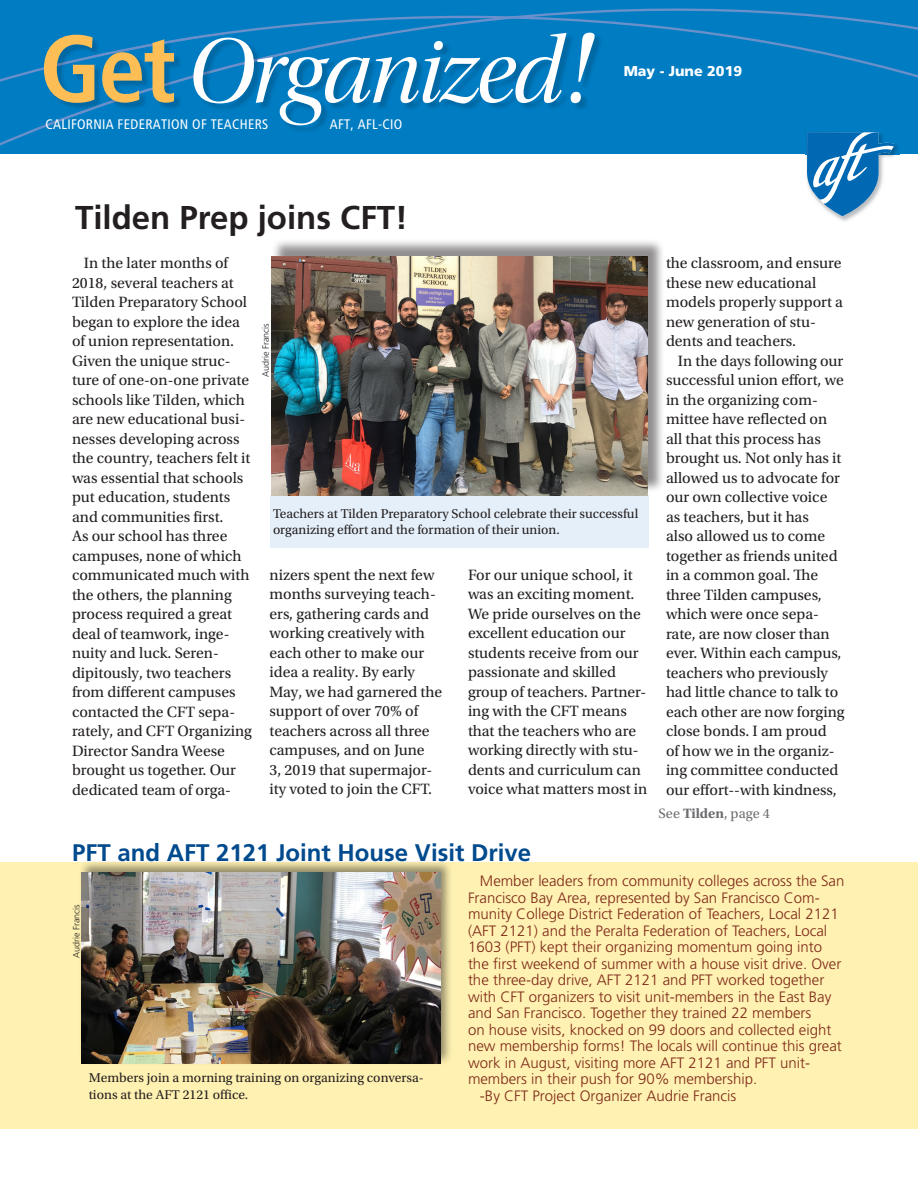
<style>
.page{position:relative;width:918px;height:1188px;background:#fff}
.page>*{position:absolute;margin:0;border:0;box-sizing:border-box;transform-origin:0 0}
.t1{font:94.95px "Utopia Std Disp It";letter-spacing:-.03em;color:#fff}
.EE_byline_ID{font:700 33px "Frutiger LT Std";color:#231f20}
.EE_byline_ID-2{font:700 24px "Frutiger LT Std";color:#004a8d}
.EE_byline_ID-3{font:15.75px/19.5px "Utopia Std";color:#231f20}
.EE_byline_ID-4{font:300 15px/16.5px "Frutiger LT Std";color:#7d2918}
.EE_byline_ID-5{font:14.25px "Utopia Std";color:#6c6d70}
.EE_byline_ID-6{font:900 14.25px "Frutiger LT Std";color:#fff}
.t2{font:condensed 13.8px "Frutiger LT Std";letter-spacing:.02em;color:#fff}
.EE_caption{font:13.5px/16.5px "Utopia Std";color:#231f20}
.EE_byline_ID-7{font:13.5px/16.5px "Utopia Std";color:#231f20}
.EE_caption-2{font:300 9px "Frutiger LT Std";color:#231f20}
.s1{font-family:"Frutiger LT Std";font-weight:700;font-stretch:condensed;color:#fdbe56}
.s2{font-size:104.4px}
.s3{font-weight:700}
</style>
<div class="page">
<div style="left:0;top:1px;width:918px;height:154px;background:#007cc2"></div>
<img style="left:46px;top:34px;width:556px;height:99px">
<img style="left:46px;top:34px;width:346px;height:93px">
<img style="left:805px;top:131px;width:94px;height:90px">
<svg style="left:807px;top:132px;width:87px;height:84px"></svg>
<div style="left:0;top:862px;width:918px;height:267px;background:#fff1b1"></div>
<div style="left:270px;top:496px;width:378px;height:52px;background:#e5eff9"></div>
<div style="left:271px;top:238px;width:394px;height:255px;background:#231f20;opacity:.5"></div>
<img style="left:271px;top:257px;width:377px;height:239px">
<div style="left:78px;top:859px;width:375px;height:208px;background:#231f20;opacity:.5"></div>
<img style="left:82px;top:872px;width:358px;height:191px">
<h1 class="t1" style="left:40px;top:22px;width:553px"><span class="s1">Get</span>Organized<span class="s2">!</span></h1>
<p class="t2" style="left:46px;top:116px;width:224px">CALIFORNIA FEDERATION OF TEACHERS</p>
<p class="t2" style="left:330px;top:116px;width:74px">AFT, AFL-CIO</p>
<p class="EE_byline_ID-6" style="left:624px;top:62px;width:120px">May - June 2019</p>
<p class="EE_byline_ID" style="left:75px;top:198px;width:335px">Tilden Prep joins CFT!</p>
<p class="EE_byline_ID-3" style="left:72px;top:254px;width:181px;text-indent:12px">In the later months of<br>2018, several teachers at<br>Tilden Preparatory School began to explore the idea of union representation.<br>Given the unique struc&shy;ture of one-on-one private schools like Tilden, which are new educational busi&shy;nesses developing across the country, teachers felt it was essential that schools put education, students and communities first.<br>As our school has three campuses, none of which communicated much with the others, the planning process required a great deal of teamwork, inge&shy;nuity and luck. Seren&shy;dipitously, two teachers from different campuses contacted the CFT sepa&shy;rately, and CFT Organizing<br>Director Sandra Weese brought us together. Our dedicated team of orga-</p>
<p class="EE_caption-2" style="left:261px;top:377px;width:56px;rotate:-90deg">Audrie Francis</p>
<p class="EE_caption" style="left:273px;top:505px;width:367px">Teachers at Tilden Preparatory School celebrate their successful organizing effort and the formation of their union.</p>
<p class="EE_byline_ID-3" style="left:270px;top:565px;width:174px">nizers spent the next few months surveying teach&shy;ers, gathering cards and working creatively with each other to make our idea a reality. By early<br>May, we had garnered the support of over 70% of teachers across all three campuses, and on June<br>3, 2019 that supermajor&shy;ity voted to join the CFT.</p>
<p class="EE_byline_ID-3" style="left:468px;top:565px;width:181px">For our unique school, it was an exciting moment.<br>We pride ourselves on the excellent education our students receive from our passionate and skilled group of teachers. Partner&shy;ing with the CFT means that the teachers who are working directly with stu&shy;dents and curriculum can voice what matters most in</p>
<p class="EE_byline_ID-2" style="left:72px;top:839px;width:461px">PFT and AFT 2121 Joint House Visit Drive</p>
<p class="EE_byline_ID-3" style="left:666px;top:254px;width:179px">the classroom, and ensure these new educational models properly support a new generation of stu&shy;dents and teachers.</p>
<p class="EE_byline_ID-3" style="left:666px;top:351px;width:180px;text-indent:12px">In the days following our successful union effort, we in the organizing com&shy;mittee have reflected on all that this process has brought us. Not only has it allowed us to advocate for our own collective voice as teachers, but it has<br>also allowed us to come together as friends united in a common goal. The three Tilden campuses, which were once sepa&shy;rate, are now closer than ever. Within each campus, teachers who previously had little chance to talk to each other are now forging close bonds. I am proud<br>of how we in the organiz&shy;ing committee conducted our effort--with kindness,</p>
<p class="EE_byline_ID-5" style="left:659px;top:806px;width:113px">See <span class="s3">Tilden</span>, page 4</p>
<p class="EE_caption-2" style="left:71px;top:958px;width:55px;rotate:-90deg">Audrie Francis</p>
<p class="EE_byline_ID-7" style="left:89px;top:1070px;width:337px">Members join a morning training on organizing conversa&shy;tions at the AFT 2121 office.</p>
<p class="EE_byline_ID-4" style="left:468px;top:873px;width:378px;text-indent:12px">Member leaders from community colleges across the San Francisco Bay Area, represented by San Francisco Com&shy;munity College District Federation of Teachers, Local 2121 (AFT 2121) and the Peralta Federation of Teachers, Local 1603 (PFT) kept their organizing momentum going into the first weekend of summer with a house visit drive. Over the three-day drive, AFT 2121 and PFT worked together with CFT organizers to visit unit-members in the East Bay and San Francisco. Together they trained 22 members<br>on house visits, knocked on 99 doors and collected eight new membership forms! The locals will continue this great work in August, visiting more AFT 2121 and PFT unit&shy;members in their push for 90% membership.</p>
<p class="EE_byline_ID-4" style="left:480px;top:1087px;width:258px">-By CFT Project Organizer Audrie Francis</p>
</div>
